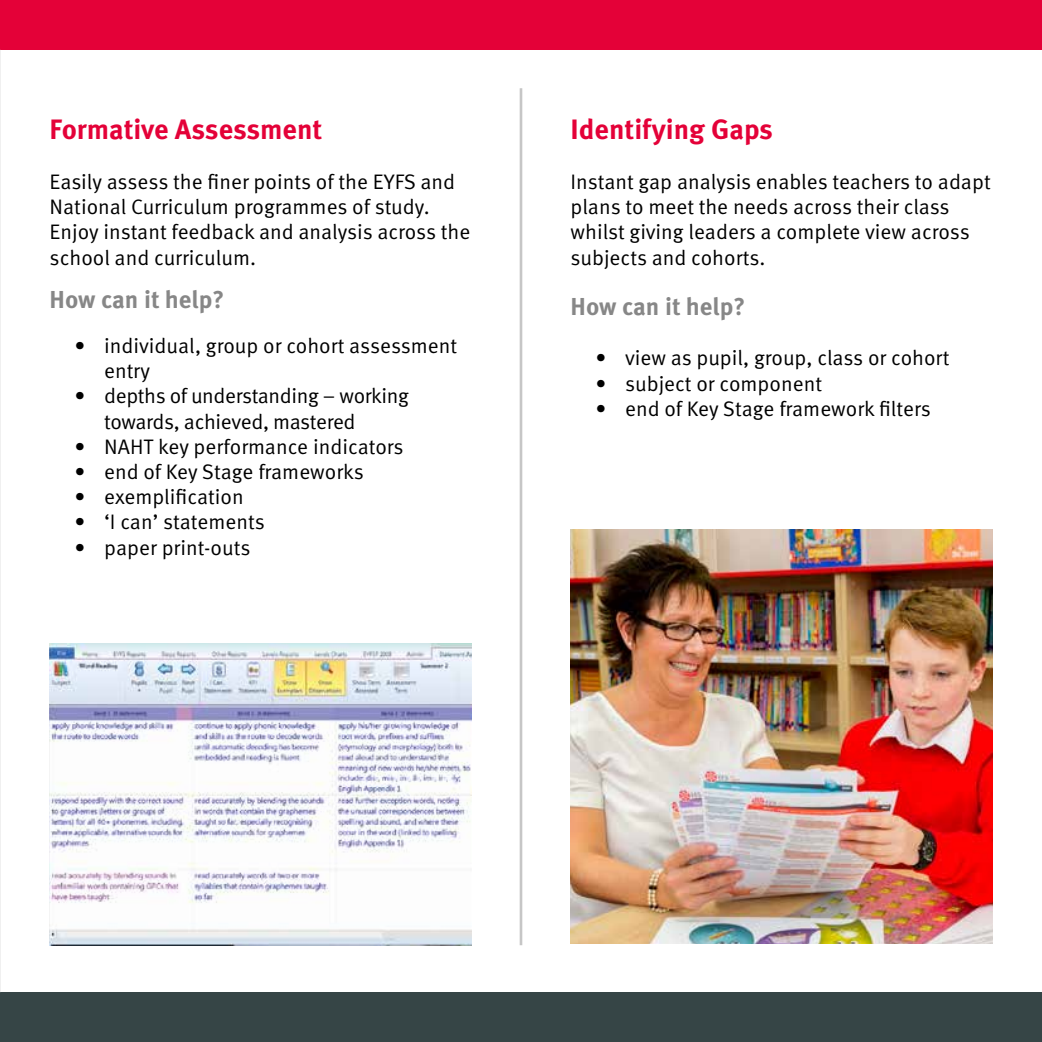
<style>
.page{position:relative;width:1042px;height:1042px;background:#fff}
.page>*{position:absolute;margin:0;border:0;box-sizing:border-box;transform-origin:0 0}
.t1{font:700 28px "Meta OT";color:#e40138}
.t2{font:700 24.5px "Meta OT";color:#878787}
.t3{font:21px/25.2px "Meta OT Norm";color:#000}
.t4{font:21px/25.2px "Meta OT Norm";letter-spacing:-.02em;color:#000}
</style>
<div class="page">
<div style="left:0;top:0;width:1042px;height:50px;background:#e40138"></div>
<div style="left:0;top:992px;width:1042px;height:50px;background:#364546"></div>
<img style="left:570px;top:529px;width:422px;height:414px">
<img style="left:50px;top:643px;width:421px;height:302px">
<hr style="left:520px;top:88px;width:2px;height:857px;background:#c6c6c6">
<h1 class="t1" style="left:50px;top:111px;width:274px">Formative Assessment</h1>
<p class="t3" style="left:50px;top:169px;width:422px">Easily assess the finer points of the EYFS and National Curriculum programmes of study.<br>Enjoy instant feedback and analysis across the school and curriculum.</p>
<p class="t2" style="left:50px;top:284px;width:176px">How can it help?</p>
<p class="t3" style="left:104px;top:333px;width:355px;text-indent:-30px">• individual, group or cohort assessment entry</p>
<p class="t4" style="left:104px;top:384px;width:306px;text-indent:-30px">• depths of understanding – working towards, achieved, mastered</p>
<p class="t3" style="left:74px;top:434px;width:331px">• NAHT key performance indicators</p>
<p class="t3" style="left:74px;top:459px;width:291px">• end of Key Stage frameworks</p>
<p class="t3" style="left:74px;top:484px;width:171px">• exemplification</p>
<p class="t3" style="left:74px;top:510px;width:192px">• ‘I can’ statements</p>
<p class="t3" style="left:74px;top:535px;width:178px">• paper print-outs</p>
<h1 class="t1" style="left:570px;top:111px;width:204px">Identifying Gaps</h1>
<p class="t3" style="left:570px;top:169px;width:422px">Instant gap analysis enables teachers to adapt plans to meet the needs across their class whilst giving leaders a complete view across subjects and cohorts.</p>
<p class="t2" style="left:570px;top:291px;width:176px">How can it help?</p>
<p class="t3" style="left:595px;top:346px;width:355px">• view as pupil, group, class or cohort</p>
<p class="t3" style="left:595px;top:371px;width:228px">• subject or component</p>
<p class="t3" style="left:595px;top:396px;width:337px">• end of Key Stage framework filters</p>
</div>
